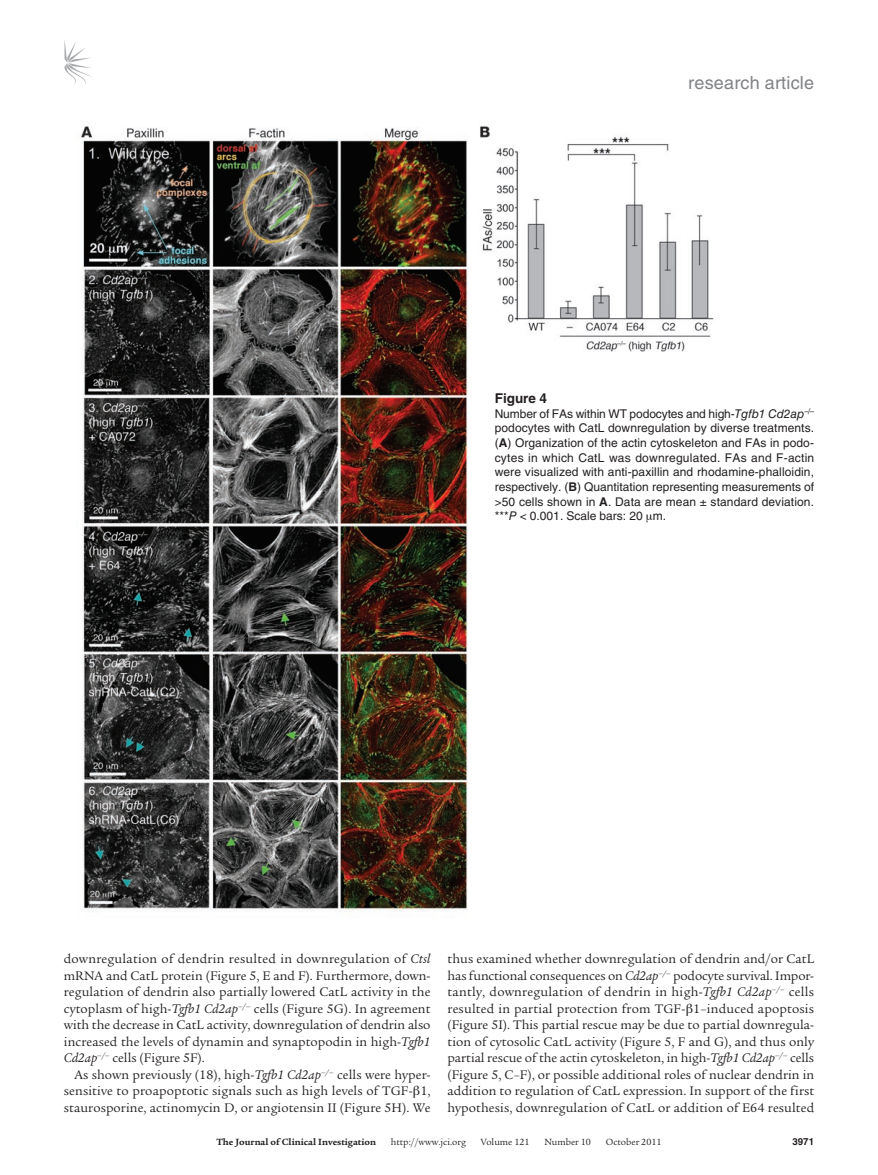
<style>
.page{position:relative;width:878px;height:1175px;background:#fff}
.page>*{position:absolute;margin:0;border:0;box-sizing:border-box;transform-origin:0 0}
.t1{font:18px "Helvetica LT Std";letter-spacing:.01em;color:#808285}
.t2{font:13.5px/16.5px "Legacy Serif Std";letter-spacing:.01em;color:#231f20;text-align:justify}
.t3{font:700 13.5px "Helvetica LT Std";color:#231f20}
.t4{font:12px/14.7px "Helvetica LT Std";letter-spacing:.01em;color:#231f20;text-align:justify}
.t5{font:9.75px "Legacy Serif Std";color:#231f20}
.t6{font:700 9.75px "Legacy Serif Std";color:#231f20}
.t7{font:700 9.75px "Helvetica LT Std";color:#231f20}
.s1{font-style:italic}
.s2{font-weight:700}
</style>
<div class="page">
<svg style="left:64px;top:40px;width:27px;height:45px"></svg>
<img style="left:81px;top:126px;width:633px;height:786px">
<svg style="left:646px;top:515px;width:6px;height:7px"></svg>
<h1 class="t1" style="left:688px;top:73px;width:127px">research article</h1>
<p class="t3" style="left:494px;top:390px;width:54px">Figure 4</p>
<p class="t4" style="left:494px;top:406px;width:321px">Number of FAs within WT podocytes and high-<span class="s1">Tgfb1 Cd2ap</span><sup>–/– </sup>podocytes with CatL downregulation by diverse treatments. (<span class="s2">A</span>) Organization of the actin cytoskeleton and FAs in podo&shy;cytes in which CatL was downregulated. FAs and F-actin were visualized with anti-paxillin and rhodamine-phalloidin, respectively. (<span class="s2">B</span>) Quantitation representing measurements of &gt;50 cells shown in <span class="s2">A</span>. Data are mean ± standard deviation. ***<span class="s1">P</span> &lt; 0.001. Scale bars: 20 m.</p>
<p class="t2" style="left:64px;top:950px;width:368px">downregulation of dendrin resulted in downregulation of <span class="s1">Ctsl </span>mRNA and CatL protein (Figure 5, E and F). Furthermore, down&shy;regulation of dendrin also partially lowered CatL activity in the cytoplasm of high-<span class="s1">Tgfb1 Cd2ap</span><sup>–/–</sup> cells (Figure 5G). In agreement with the decrease in CatL activity, downregulation of dendrin also increased the levels of dynamin and synaptopodin in high-<span class="s1">Tgfb1<br>Cd2ap</span><sup>–/–</sup> cells (Figure 5F).</p>
<p class="t2" style="left:64px;top:1066px;width:368px;text-indent:11px">As shown previously (18), high-<span class="s1">Tgfb1 Cd2ap</span><sup>–/–</sup> cells were hyper&shy;sensitive to proapoptotic signals such as high levels of TGF- 1, staurosporine, actinomycin D, or angiotensin II (Figure 5H). We</p>
<p class="t2" style="left:447px;top:950px;width:368px">thus examined whether downregulation of dendrin and/or CatL has functional consequences on <span class="s1">Cd2ap</span><sup>–/–</sup> podocyte survival. Impor&shy;tantly, downregulation of dendrin in high-<span class="s1">Tgfb1 Cd2ap</span><sup>–/–</sup> cells resulted in partial protection from TGF- 1–induced apoptosis (Figure 5I). This partial rescue may be due to partial downregula&shy;tion of cytosolic CatL activity (Figure 5, F and G), and thus only partial rescue of the actin cytoskeleton, in high-<span class="s1">Tgfb1 Cd2ap</span><sup>–/–</sup> cells (Figure 5, C–F), or possible additional roles of nuclear dendrin in addition to regulation of CatL expression. In support of the first hypothesis, downregulation of CatL or addition of E64 resulted</p>
<p class="t6" style="left:216px;top:1135px;width:161px">The Journal of Clinical Investigation</p>
<p class="t5" style="left:391px;top:1136px;width:77px">http://www.jci.org</p>
<p class="t5" style="left:480px;top:1136px;width:50px">Volume 121</p>
<p class="t5" style="left:544px;top:1136px;width:48px">Number 10</p>
<p class="t5" style="left:605px;top:1136px;width:57px">October 2011</p>
<p class="t7" style="left:792px;top:1135px;width:23px">3971</p>
</div>
